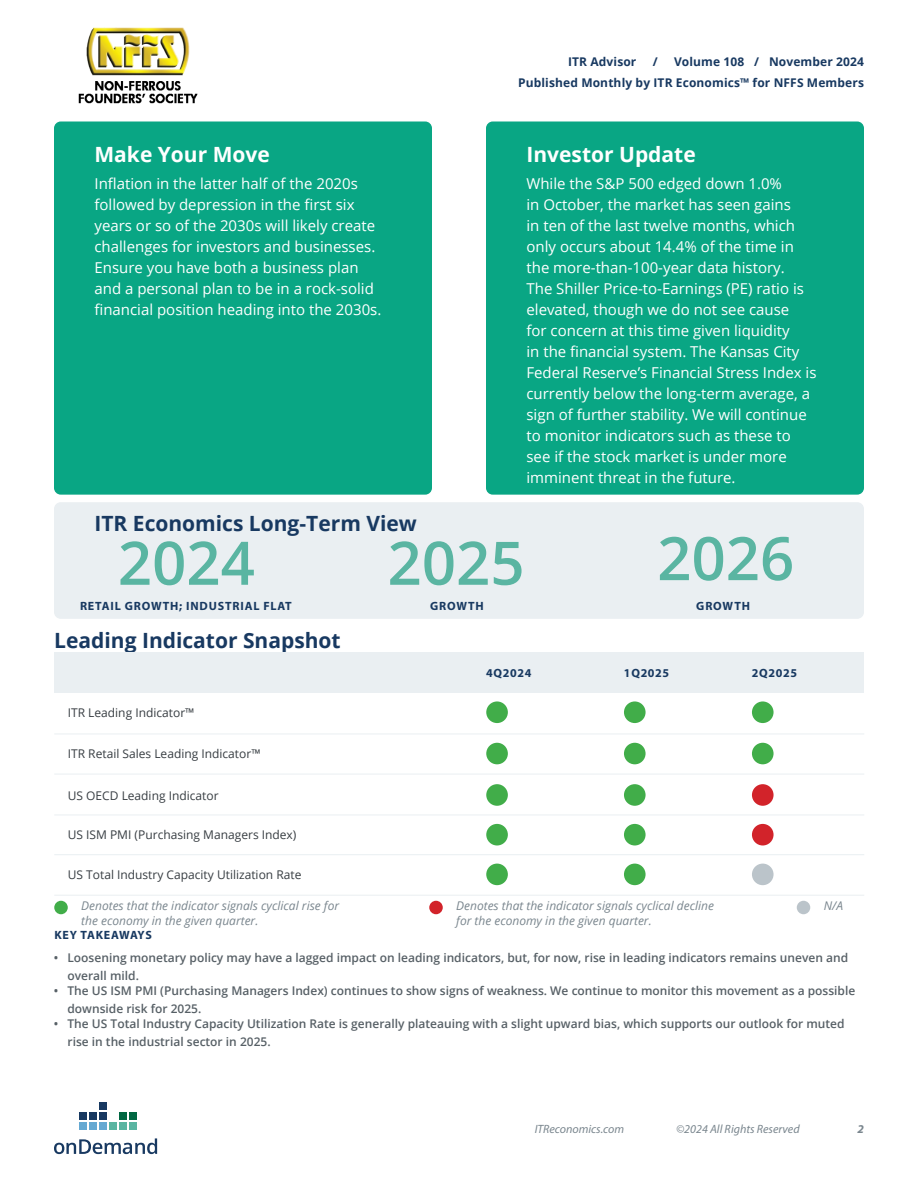
<style>
.page{position:relative;width:918px;height:1188px;background:#fff}
.page>*{position:absolute;margin:0;border:0;box-sizing:border-box;transform-origin:0 0}
.t1{font:600 60px "Open Sans";color:#5ab5a2}
.t2{font:700 21px "Open Sans";color:#183961}
.t3{font:700 21px "Open Sans";color:#fff}
.t4{font:15px/21px "Open Sans";color:#fff}
.t5{font:600 12px/18px "Open Sans";color:#576066}
.t6{font:italic 12px/15px "Open Sans";color:#7a868e}
.t7{font:12px "Open Sans";color:#373d42}
.t8{font:700 12px/21px "Open Sans";letter-spacing:.01em;color:#183961;text-align:right}
.t9{font:700 12px "Myriad Pro";letter-spacing:.07em;color:#183961}
.t10{font:italic 12px "Myriad Pro";color:#7a868e}
.t11{font:italic 700 12px "Myriad Pro";color:#7a868e}
</style>
<div class="page">
<svg style="left:54px;top:1138px;width:103px;height:16px"></svg>
<div style="left:109px;top:1122px;width:8px;height:8px;background:#5ab5a2"></div>
<div style="left:119px;top:1122px;width:8px;height:8px;background:#5ab5a2"></div>
<div style="left:129px;top:1122px;width:8px;height:8px;background:#5ab5a2"></div>
<div style="left:99px;top:1122px;width:8px;height:8px;background:#65a9d2"></div>
<div style="left:89px;top:1122px;width:8px;height:8px;background:#65a9d2"></div>
<div style="left:79px;top:1122px;width:8px;height:8px;background:#65a9d2"></div>
<div style="left:119px;top:1112px;width:8px;height:8px;background:#006742"></div>
<div style="left:99px;top:1112px;width:8px;height:8px;background:#183961"></div>
<div style="left:89px;top:1112px;width:8px;height:8px;background:#183961"></div>
<div style="left:79px;top:1112px;width:8px;height:8px;background:#183961"></div>
<div style="left:129px;top:1112px;width:8px;height:8px;background:#006742"></div>
<div style="left:99px;top:1102px;width:8px;height:8px;background:#183961"></div>
<img style="left:78px;top:27px;width:120px;height:77px">
<div style="left:54px;top:502px;width:810px;height:117px;background:#eaeff2;border-radius:7px"></div>
<div style="left:54px;top:122px;width:378px;height:373px;background:#09a684;border-radius:7px"></div>
<div style="left:486px;top:122px;width:378px;height:373px;background:#09a684;border-radius:7px"></div>
<div style="left:54px;top:901px;width:14px;height:13px;background:#41ad49;border-radius:50%"></div>
<div style="left:429px;top:901px;width:14px;height:13px;background:#d2232a;border-radius:50%"></div>
<div style="left:797px;top:901px;width:13px;height:13px;background:#bbc4ca;border-radius:50%"></div>
<div style="left:54px;top:653px;width:810px;height:40px;background:#eaeff2"></div>
<hr style="left:54px;top:734px;width:810px;height:1px;background:#eaeff2">
<hr style="left:54px;top:774px;width:810px;height:1px;background:#eaeff2">
<hr style="left:54px;top:815px;width:810px;height:1px;background:#eaeff2">
<hr style="left:54px;top:895px;width:810px;height:1px;background:#eaeff2">
<hr style="left:54px;top:854px;width:810px;height:1px;background:#eaeff2">
<div style="left:486px;top:701px;width:22px;height:22px;background:#41ad49;border-radius:50%"></div>
<div style="left:486px;top:784px;width:22px;height:22px;background:#41ad49;border-radius:50%"></div>
<div style="left:486px;top:824px;width:22px;height:21px;background:#41ad49;border-radius:50%"></div>
<div style="left:752px;top:864px;width:22px;height:21px;background:#bbc4ca;border-radius:50%"></div>
<div style="left:624px;top:784px;width:22px;height:22px;background:#41ad49;border-radius:50%"></div>
<div style="left:624px;top:701px;width:22px;height:22px;background:#41ad49;border-radius:50%"></div>
<div style="left:752px;top:743px;width:22px;height:21px;background:#41ad49;border-radius:50%"></div>
<div style="left:752px;top:784px;width:22px;height:22px;background:#d2232a;border-radius:50%"></div>
<div style="left:624px;top:824px;width:22px;height:21px;background:#41ad49;border-radius:50%"></div>
<div style="left:752px;top:824px;width:22px;height:21px;background:#d2232a;border-radius:50%"></div>
<div style="left:486px;top:864px;width:22px;height:21px;background:#41ad49;border-radius:50%"></div>
<div style="left:624px;top:864px;width:22px;height:21px;background:#41ad49;border-radius:50%"></div>
<div style="left:752px;top:701px;width:22px;height:22px;background:#41ad49;border-radius:50%"></div>
<div style="left:624px;top:743px;width:22px;height:21px;background:#41ad49;border-radius:50%"></div>
<div style="left:486px;top:743px;width:22px;height:21px;background:#41ad49;border-radius:50%"></div>
<p class="t8" style="left:518px;top:51px;width:347px">Volume 108 / November 2024<br>Published Monthly by ITR Economics™ for NFFS Members</p>
<p class="t8" style="left:568px;top:51px;width:70px">ITR Advisor</p>
<p class="t8" style="left:653px;top:51px;width:6px">/</p>
<h2 class="t3" style="left:94px;top:139px;width:177px">Make Your Move</h2>
<h2 class="t3" style="left:526px;top:139px;width:171px">Investor Update</h2>
<p class="t4" style="left:94px;top:172px;width:288px">Inflation in the latter half of the 2020s followed by depression in the first six years or so of the 2030s will likely create challenges for investors and businesses.<br>Ensure you have both a business plan and a personal plan to be in a rock-solid financial position heading into the 2030s.</p>
<p class="t4" style="left:526px;top:172px;width:292px">While the S&amp;P 500 edged down 1.0%<br>in October, the market has seen gains<br>in ten of the last twelve months, which only occurs about 14.4% of the time in the more-than-100-year data history.<br>The Shiller Price-to-Earnings (PE) ratio is elevated, though we do not see cause<br>for concern at this time given liquidity<br>in the financial system. The Kansas City Federal Reserve’s Financial Stress Index is currently below the long-term average, a sign of further stability. We will continue to monitor indicators such as these to see if the stock market is under more imminent threat in the future.</p>
<h2 class="t2" style="left:94px;top:509px;width:324px">ITR Economics Long-Term View</h2>
<h1 class="t1" style="left:118px;top:522px;width:139px">2024</h1>
<h1 class="t1" style="left:388px;top:522px;width:139px">2025</h1>
<h1 class="t1" style="left:657px;top:517px;width:139px">2026</h1>
<p class="t9" style="left:80px;top:598px;width:213px">RETAIL GROWTH; INDUSTRIAL FLAT</p>
<p class="t9" style="left:430px;top:598px;width:55px">GROWTH</p>
<p class="t9" style="left:696px;top:598px;width:55px">GROWTH</p>
<h2 class="t2" style="left:54px;top:626px;width:288px">Leading Indicator Snapshot</h2>
<p class="t7" style="left:68px;top:704px;width:128px">ITR Leading Indicator™</p>
<p class="t7" style="left:68px;top:746px;width:194px">ITR Retail Sales Leading Indicator™</p>
<p class="t7" style="left:68px;top:787px;width:152px">US OECD Leading Indicator</p>
<p class="t7" style="left:68px;top:827px;width:230px">US ISM PMI (Purchasing Managers Index)</p>
<p class="t7" style="left:68px;top:866px;width:235px">US Total Industry Capacity Utilization Rate</p>
<p class="t9" style="left:486px;top:665px;width:47px">4Q2024</p>
<p class="t9" style="left:624px;top:665px;width:47px">1Q2025</p>
<p class="t9" style="left:752px;top:665px;width:47px">2Q2025</p>
<p class="t6" style="left:81px;top:898px;width:259px">Denotes that the indicator signals cyclical rise for the economy in the given quarter.</p>
<p class="t6" style="left:456px;top:898px;width:259px">Denotes that the indicator signals cyclical decline for the economy in the given quarter.</p>
<p class="t6" style="left:824px;top:898px;width:21px">N/A</p>
<p class="t9" style="left:54px;top:927px;width:99px">KEY TAKEAWAYS</p>
<p class="t5" style="left:67px;top:948px;width:782px;text-indent:-14px">• Loosening monetary policy may have a lagged impact on leading indicators, but, for now, rise in leading indicators remains uneven and overall mild.</p>
<p class="t5" style="left:67px;top:981px;width:789px;text-indent:-14px">• The US ISM PMI (Purchasing Managers Index) continues to show signs of weakness. We continue to monitor this movement as a possible downside risk for 2025.</p>
<p class="t5" style="left:67px;top:1014px;width:779px;text-indent:-14px">• The US Total Industry Capacity Utilization Rate is generally plateauing with a slight upward bias, which supports our outlook for muted rise in the industrial sector in 2025.</p>
<p class="t10" style="left:535px;top:1121px;width:91px">ITReconomics.com</p>
<p class="t10" style="left:676px;top:1121px;width:125px">©2024 All Rights Reserved</p>
<p class="t11" style="left:858px;top:1121px;width:8px">2</p>
</div>
